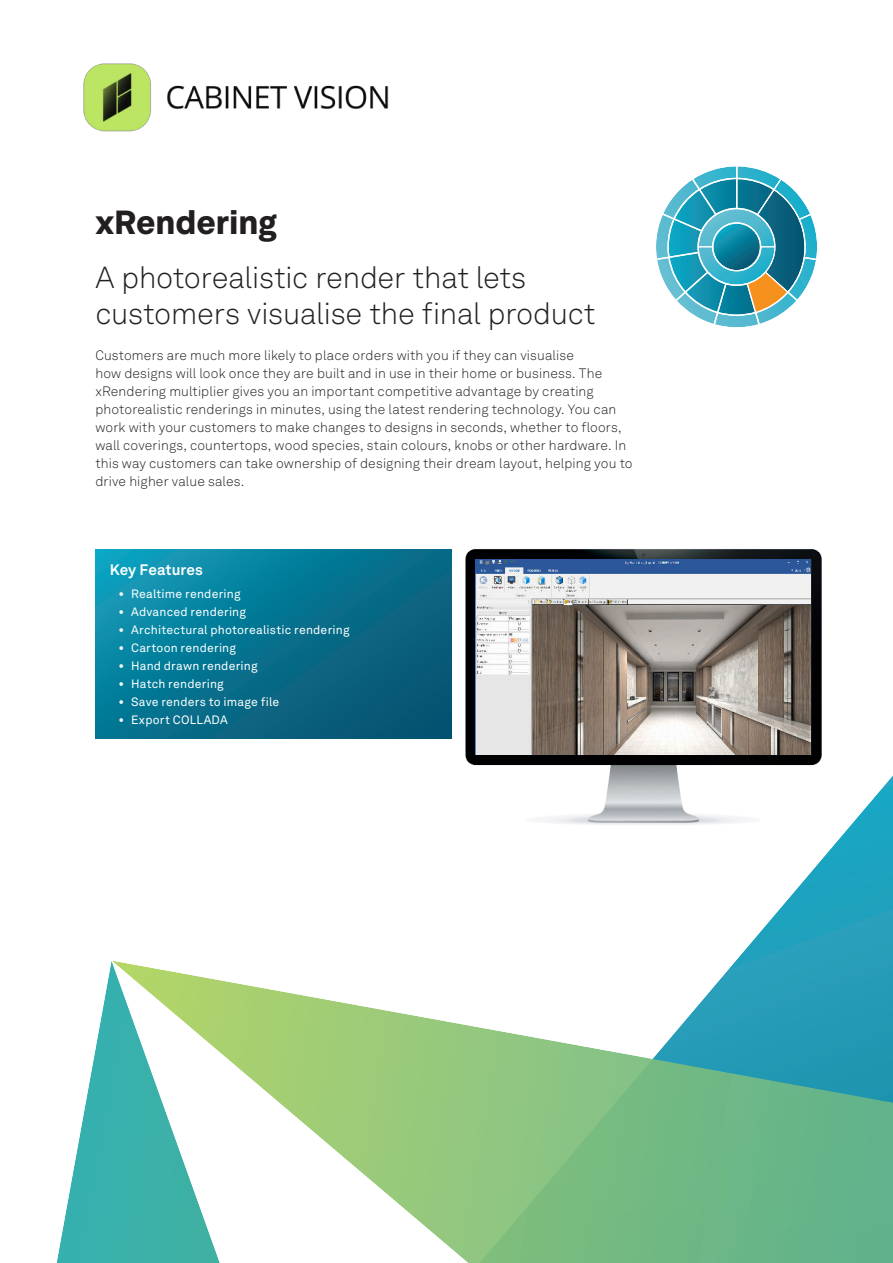
<style>
.page{position:relative;width:893px;height:1263px;background:#fff}
.page>*{position:absolute;margin:0;border:0;box-sizing:border-box;transform-origin:0 0}
.t1{font:900 33px "Hexagon Akkurat";letter-spacing:-.005em;color:#231f20}
.t2{font:300 30px/36px "Hexagon Akkurat";letter-spacing:-.005em;color:#231f20}
.t3{font:700 15px "Hexagon Akkurat";letter-spacing:.005em;color:#fff}
.t4{font:300 13.5px/18px "Hexagon Akkurat";letter-spacing:.01em;color:#231f20}
.t5{font:12px "Hexagon Akkurat";letter-spacing:.015em;color:#fff}
.s1{font-size:13.5px}
</style>
<div class="page">
<svg style="left:57px;top:961px;width:55px;height:302px"></svg>
<svg style="left:736px;top:775px;width:157px;height:185px"></svg>
<svg style="left:112px;top:960px;width:781px;height:303px"></svg>
<img style="left:465px;top:549px;width:369px;height:288px">
<img style="left:476px;top:559px;width:334px;height:196px">
<svg style="left:656px;top:166px;width:161px;height:161px"></svg>
<svg style="left:95px;top:549px;width:356px;height:189px;background:#07728f"></svg>
<img style="left:83px;top:63px;width:306px;height:69px">
<h1 class="t1" style="left:95px;top:209px;width:183px">xRendering</h1>
<h2 class="t2" style="left:95px;top:262px;width:501px">A photorealistic render that lets customers visualise the final product</h2>
<p class="t4" style="left:95px;top:347px;width:539px">Customers are much more likely to place orders with you if they can visualise<br>how designs will look once they are built and in use in their home or business. The xRendering multiplier gives you an important competitive advantage by creating photorealistic renderings in minutes, using the latest rendering technology. You can work with your customers to make changes to designs in seconds, whether to floors, wall coverings, countertops, wood species, stain colours, knobs or other hardware. In this way customers can take ownership of designing their dream layout, helping you to drive higher value sales.</p>
<p class="t3" style="left:110px;top:564px;width:94px">Key Features</p>
<p class="t5" style="left:118px;top:589px;width:124px"><span class="s1">•</span> Realtime rendering</p>
<p class="t5" style="left:118px;top:607px;width:129px"><span class="s1">•</span> Advanced rendering</p>
<p class="t5" style="left:118px;top:625px;width:233px"><span class="s1">•</span> Architectural photorealistic rendering</p>
<p class="t5" style="left:118px;top:643px;width:119px"><span class="s1">•</span> Cartoon rendering</p>
<p class="t5" style="left:118px;top:661px;width:141px"><span class="s1">•</span> Hand drawn rendering</p>
<p class="t5" style="left:118px;top:679px;width:107px"><span class="s1">•</span> Hatch rendering</p>
<p class="t5" style="left:118px;top:697px;width:162px"><span class="s1">•</span> Save renders to image file</p>
<p class="t5" style="left:118px;top:715px;width:111px"><span class="s1">•</span> Export COLLADA</p>
</div>
